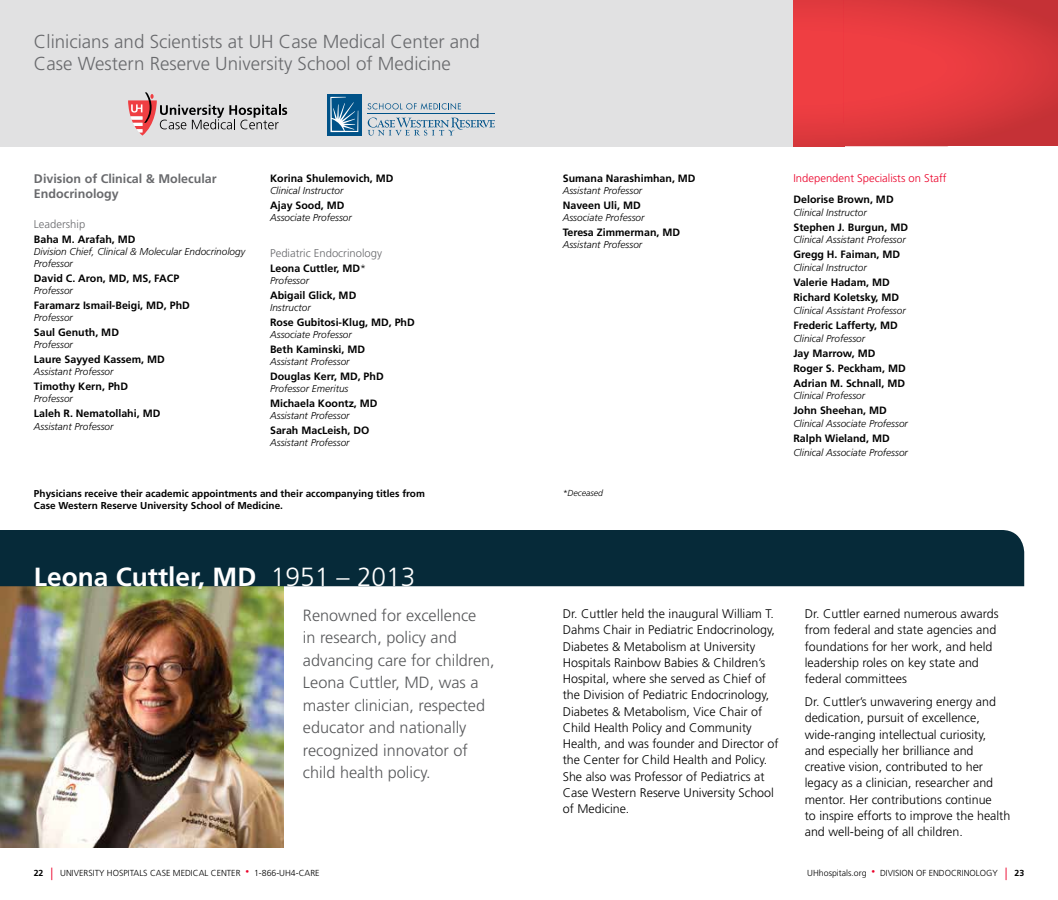
<style>
.page{position:relative;width:1058px;height:900px;background:#fff}
.page>*{position:absolute;margin:0;border:0;box-sizing:border-box;transform-origin:0 0}
.t1{font:700 26.25px "Frutiger LT Std";color:#fff}
.t2{font:300 18.75px/22.5px "Frutiger LT Std";color:#696a6d}
.t3{font:300 16.25px/22.5px "Frutiger LT Std";color:#58595b}
.t4{font:300 12.5px/16.2px "Frutiger LT Std";color:#000}
.t5{font:700 12.5px/15px "Frutiger LT Std";color:#696a6d}
.t6{font:300 11.25px "Frutiger LT Std";color:#696a6d}
.t7{font:300 11.25px "Frutiger LT Std";color:#eb0029}
.t8{font:700 10.62px/15px "Frutiger LT Std";color:#000}
.t9{font:italic 300 10px/12px "Frutiger LT Std";color:#000}
.t10{font:700 10px/12px "Frutiger LT Std";color:#000}
.t11{font:300 8.75px "Frutiger LT Std";color:#000}
.t12{font:italic 300 8.75px "Frutiger LT Std";color:#000}
.t13{font:700 8.75px "Frutiger LT Std";color:#000}
.s1{font-weight:300}
.s2{font-size:12.5px;color:#eb0029}
.s3{font-size:7.5px;color:#eb0029}
</style>
<div class="page">
<div style="left:0;top:0;width:793px;height:146px;background:#e1e1e2"></div>
<svg style="left:128px;top:92px;width:159px;height:44px"></svg>
<svg style="left:367px;top:103px;width:94px;height:7px"></svg>
<svg style="left:368px;top:117px;width:127px;height:19px"></svg>
<hr style="left:368px;top:113px;width:127px;height:1px;background:#005288">
<svg style="left:327px;top:94px;width:34px;height:42px"></svg>
<svg style="left:330px;top:97px;width:28px;height:35px"></svg>
<img style="left:793px;top:0;width:265px;height:146px">
<img style="left:0;top:586px;width:283px;height:261px">
<div style="left:0;top:530px;width:1024px;height:56px;background:#062a39"></div>
<h2 class="t2" style="left:34px;top:30px;width:447px">C linicians and Scientists at UH Case Medical Center and<br>C ase Western Reserve University School of Medicine</h2>
<p class="t5" style="left:34px;top:171px;width:184px">Division of Clinical &amp; Molecular<br>Endocrinology</p>
<p class="t6" style="left:34px;top:218px;width:53px">Leadership</p>
<p class="t8" style="left:34px;top:232px;width:103px">Baha M. Arafah, MD</p>
<p class="t9" style="left:34px;top:246px;width:213px">Division Chief, Clinical &amp; Molecular Endocrinology<br>Professor</p>
<p class="t8" style="left:34px;top:271px;width:147px">David C. Aron, MD, MS, FACP</p>
<p class="t9" style="left:34px;top:285px;width:40px">Professor</p>
<p class="t8" style="left:34px;top:298px;width:157px">Faramarz Ismail-Beigi, MD, PhD</p>
<p class="t9" style="left:34px;top:312px;width:40px">Professor</p>
<p class="t8" style="left:34px;top:325px;width:87px">Saul Genuth, MD</p>
<p class="t9" style="left:34px;top:339px;width:40px">Professor</p>
<p class="t8" style="left:34px;top:352px;width:132px">Laure Sayyed Kassem, MD</p>
<p class="t9" style="left:34px;top:366px;width:81px">Assistant Professor</p>
<p class="t8" style="left:34px;top:379px;width:96px">Timothy Kern, PhD</p>
<p class="t9" style="left:34px;top:393px;width:40px">Professor</p>
<p class="t8" style="left:34px;top:406px;width:128px">Laleh R. Nematollahi, MD</p>
<p class="t9" style="left:34px;top:421px;width:81px">Assistant Professor</p>
<p class="t8" style="left:270px;top:171px;width:125px">Korina Shulemovich, MD</p>
<p class="t9" style="left:270px;top:184px;width:75px">Clinical Instructor</p>
<p class="t8" style="left:270px;top:198px;width:76px">Ajay Sood, MD</p>
<p class="t9" style="left:270px;top:211px;width:83px">Associate Professor</p>
<p class="t6" style="left:270px;top:247px;width:113px">Pediatric Endocrinology</p>
<p class="t8" style="left:270px;top:261px;width:97px">Leona Cuttler, MD<span class="s1">*</span></p>
<p class="t9" style="left:270px;top:275px;width:40px">Professor</p>
<p class="t8" style="left:270px;top:288px;width:88px">Abigail Glick, MD</p>
<p class="t9" style="left:270px;top:302px;width:42px">Instructor</p>
<p class="t8" style="left:270px;top:315px;width:146px">Rose Gubitosi-Klug, MD, PhD</p>
<p class="t9" style="left:270px;top:329px;width:83px">Associate Professor</p>
<p class="t8" style="left:270px;top:342px;width:97px">Beth Kaminski, MD</p>
<p class="t9" style="left:270px;top:356px;width:81px">Assistant Professor</p>
<p class="t8" style="left:270px;top:369px;width:115px">Douglas Kerr, MD, PhD</p>
<p class="t9" style="left:270px;top:383px;width:80px">Professor Emeritus</p>
<p class="t8" style="left:270px;top:396px;width:109px">Michaela Koontz, MD</p>
<p class="t9" style="left:270px;top:410px;width:81px">Assistant Professor</p>
<p class="t8" style="left:270px;top:423px;width:100px">Sarah MacLeish, DO</p>
<p class="t9" style="left:270px;top:437px;width:81px">Assistant Professor</p>
<p class="t10" style="left:34px;top:488px;width:392px">Physicians receive their academic appointments and their accompanying titles from<br>Case Western Reserve University School of Medicine.</p>
<h1 class="t1" style="left:34px;top:562px;width:383px">Leona Cuttler, MD <span class="s1">1951 – 2013</span></h1>
<h3 class="t3" style="left:303px;top:604px;width:193px">Renowned for excellence<br>in research, policy and advancing care for children,<br>Leona Cuttler, MD, was a master clinician, respected educator and nationally recognized innovator of child health policy.</h3>
<p class="t8" style="left:562px;top:171px;width:134px">Sumana Narashimhan, MD</p>
<p class="t9" style="left:562px;top:184px;width:81px">Assistant Professor</p>
<p class="t8" style="left:562px;top:198px;width:79px">Naveen Uli, MD</p>
<p class="t9" style="left:562px;top:211px;width:83px">Associate Professor</p>
<p class="t8" style="left:562px;top:225px;width:119px">Teresa Zimmerman, MD</p>
<p class="t9" style="left:562px;top:238px;width:81px">Assistant Professor</p>
<p class="t12" style="left:562px;top:488px;width:42px">*Deceased</p>
<p class="t7" style="left:793px;top:172px;width:154px">Independent Specialists on Staff</p>
<p class="t8" style="left:793px;top:192px;width:102px">Delorise Brown, MD</p>
<p class="t9" style="left:793px;top:206px;width:75px">Clinical Instructor</p>
<p class="t8" style="left:793px;top:219px;width:116px">Stephen J. Burgun, MD</p>
<p class="t9" style="left:793px;top:234px;width:114px">Clinical Assistant Professor</p>
<p class="t8" style="left:793px;top:247px;width:108px">Gregg H. Faiman, MD</p>
<p class="t9" style="left:793px;top:262px;width:75px">Clinical Instructor</p>
<p class="t8" style="left:793px;top:275px;width:107px">Valerie Hadam, MD<br>Richard Koletsky, MD</p>
<p class="t9" style="left:793px;top:304px;width:114px">Clinical Assistant Professor</p>
<p class="t8" style="left:793px;top:318px;width:106px">Frederic Lafferty, MD</p>
<p class="t9" style="left:793px;top:332px;width:73px">Clinical Professor</p>
<p class="t8" style="left:793px;top:345px;width:114px">Jay Marrow, MD<br>Roger S. Peckham, MD<br>Adrian M. Schnall, MD</p>
<p class="t9" style="left:793px;top:390px;width:73px">Clinical Professor</p>
<p class="t8" style="left:793px;top:403px;width:95px">John Sheehan, MD</p>
<p class="t9" style="left:793px;top:418px;width:116px">Clinical Associate Professor</p>
<p class="t8" style="left:793px;top:431px;width:98px">Ralph Wieland, MD</p>
<p class="t9" style="left:793px;top:447px;width:116px">Clinical Associate Professor</p>
<p class="t4" style="left:562px;top:606px;width:217px">Dr. Cuttler held the inaugural William T.<br>Dahms Chair in Pediatric Endocrinology, Diabetes &amp; Metabolism at University Hospitals Rainbow Babies &amp; Children’s Hospital, where she served as C hief of the Division of Pediatric Endocrinology, Diabetes &amp; Metabolism, Vice Chair of<br>C hild Health Policy and Community Health, and was founder and Director of the Center for C hild Health and Policy.<br>She also was Professor of Pediatrics at<br>C ase Western Reserve University School of Medicine.</p>
<p class="t4" style="left:804px;top:606px;width:195px">Dr. Cuttler earned numerous awards from federal and state agencies and foundations for her work, and held leadership roles on key state and federal committees</p>
<p class="t4" style="left:804px;top:694px;width:207px">Dr. Cuttler’s unwavering energy and dedication, pursuit of excellence, wide-ranging intellectual curiosity,<br>and especially her brilliance and creative vision, contributed to her legacy as a clinician, researcher and mentor. Her contributions continue<br>to inspire efforts to improve the health and well-being of all children.</p>
<p class="t11" style="left:50px;top:868px;width:255px"><span class="s2">|</span> University Hospitals Case Medical Center <span class="s3">•</span> 1-866-UH4-CARE</p>
<p class="t11" style="left:807px;top:868px;width:202px">UHhospitals.org <span class="s3">•</span> Division of Endocrinology <span class="s2">|</span></p>
<p class="t13" style="left:34px;top:867px;width:11px">22</p>
<p class="t13" style="left:1014px;top:867px;width:11px">23</p>
</div>
